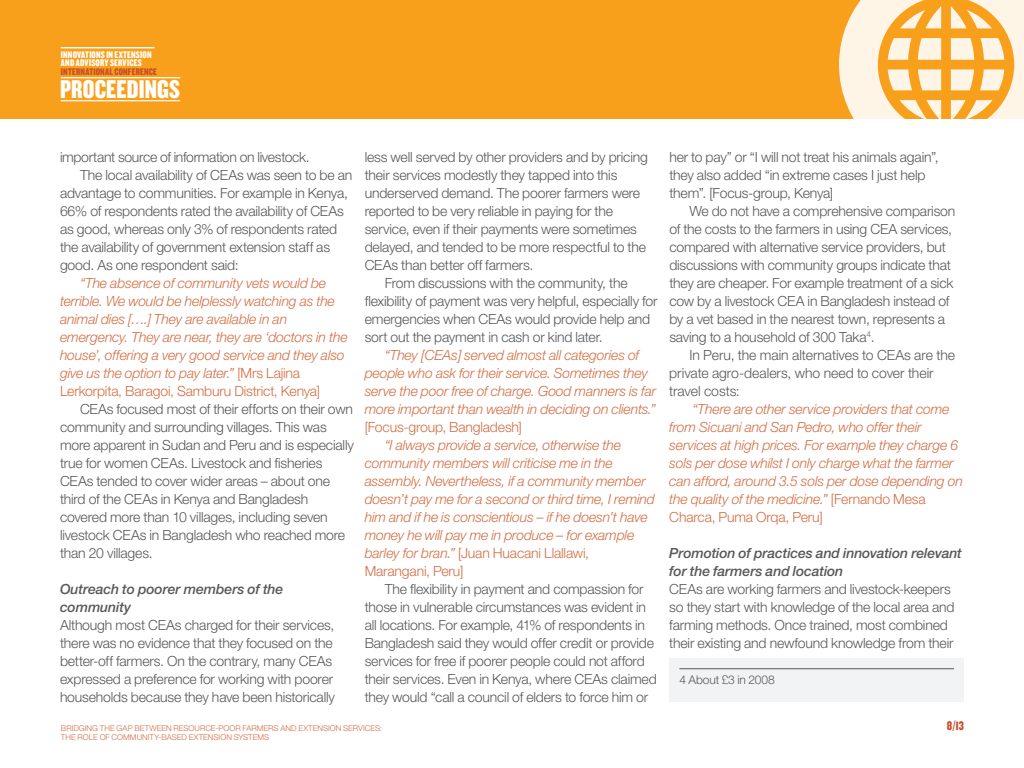
<style>
.page{position:relative;width:1024px;height:768px;background:#fff}
.page>*{position:absolute;margin:0;border:0;box-sizing:border-box;transform-origin:0 0}
.t1{font:26.7px "Knockout HTF69 Full Liteweight";letter-spacing:.005em;color:#fff}
.t2{font:300 14px/18px "Helvetica Neue";letter-spacing:-.01em;color:#57585a}
.t3{font:italic 300 14px/18px "Helvetica Neue";letter-spacing:-.015em;color:#d36e44}
.t4{font:italic 500 14px/18px "Helvetica Neue";letter-spacing:-.01em;color:#57585a}
.t5{font:300 14px "Helvetica Neue";letter-spacing:-.01em;color:#d36e44}
.t6{font:13px "Knockout HTF69 Full Liteweight";color:#c94d28}
.t7{font:300 12px "Helvetica Neue";letter-spacing:-.01em;color:#57585a}
.t8{font:10px/8.5px "Knockout HTF69 Full Liteweight";letter-spacing:.015em;color:#fff}
.t9{font:10px "Knockout HTF69 Full Liteweight";letter-spacing:.015em;color:#c94d28}
.t10{font:300 8px/9px "Helvetica Neue";color:#d36e44}
.s1{font-style:normal}
</style>
<div class="page">
<div style="left:0;top:0;width:1024px;height:119px;background:#f89f1c"></div>
<hr style="left:61px;top:77px;width:119px;height:1px;background:#fff">
<hr style="left:61px;top:100px;width:119px;height:1px;background:#fff">
<hr style="left:61px;top:47px;width:94px;height:1px;background:#fff">
<svg style="left:839px;top:0;width:185px;height:119px;fill:#fef5e7"></svg>
<svg style="left:951px;top:38px;width:23px;height:22px"></svg>
<svg style="left:951px;top:6px;width:41px;height:22px"></svg>
<svg style="left:951px;top:69px;width:23px;height:21px"></svg>
<svg style="left:951px;top:100px;width:42px;height:19px"></svg>
<div style="left:669px;top:658px;width:295px;height:44px;background:#f2f3f4"></div>
<hr style="left:679px;top:668px;width:275px;height:1px;background:#57585a">
<p class="t8" style="left:61px;top:50px;width:92px">INNOVATIONS IN EXTENSION<br>AND ADVISORY SERVICES</p>
<p class="t9" style="left:61px;top:66px;width:97px">INTERNATIONAL CONFERENCE</p>
<h1 class="t1" style="left:60px;top:75px;width:122px">PROCEEDINGS</h1>
<p class="t2" style="left:60px;top:148px;width:251px">important source of information on livestock.</p>
<p class="t2" style="left:80px;top:166px;width:274px">The local availability of CEAs was seen to be an</p>
<p class="t2" style="left:60px;top:184px;width:289px">advantage to communities. For example in Kenya,</p>
<p class="t2" style="left:60px;top:202px;width:285px">66% of respondents rated the availability of CEAs</p>
<p class="t2" style="left:60px;top:220px;width:279px">as good, whereas only 3% of respondents rated</p>
<p class="t2" style="left:60px;top:238px;width:272px">the availability of government extension staff as</p>
<p class="t2" style="left:60px;top:256px;width:180px">good. As one respondent said:</p>
<p class="t3" style="left:60px;top:274px;width:289px;text-indent:20px">“The absence of community vets would be terrible. We would be helplessly watching as the animal dies [….] They are available in an emergency. They are near, they are ‘doctors in the house’, offering a very good service and they also give us the option to pay later.” <span class="s1">[Mrs Lajina Lerkorpita, Baragoi, Samburu District, Kenya]</span></p>
<p class="t2" style="left:60px;top:400px;width:295px;text-indent:20px">CEAs focused most of their efforts on their own community and surrounding villages. This was more apparent in Sudan and Peru and is especially true for women CEAs. Livestock and fisheries CEAs tended to cover wider areas – about one third of the CEAs in Kenya and Bangladesh covered more than 10 villages, including seven livestock CEAs in Bangladesh who reached more than 20 villages.</p>
<p class="t4" style="left:60px;top:580px;width:225px">Outreach to poorer members of the community</p>
<p class="t2" style="left:60px;top:616px;width:277px">Although most CEAs charged for their services, there was no evidence that they focused on the better-off farmers. On the contrary, many CEAs expressed a preference for working with poorer households because they have been historically</p>
<p class="t2" style="left:365px;top:148px;width:285px">less well served by other providers and by pricing their services modestly they tapped into this underserved demand. The poorer farmers were reported to be very reliable in paying for the service, even if their payments were sometimes delayed, and tended to be more respectful to the CEAs than better off farmers.</p>
<p class="t2" style="left:365px;top:274px;width:294px;text-indent:20px">From discussions with the community, the flexibility of payment was very helpful, especially for emergencies when CEAs would provide help and sort out the payment in cash or kind later.</p>
<p class="t3" style="left:365px;top:346px;width:293px;text-indent:20px">“They [CEAs] served almost all categories of people who ask for their service. Sometimes they serve the poor free of charge. Good manners is far more important than wealth in deciding on clients.”</p>
<p class="t5" style="left:365px;top:419px;width:159px">[Focus-group, Bangladesh]</p>
<p class="t3" style="left:365px;top:436px;width:292px;text-indent:20px">“I always provide a service, otherwise the community members will criticise me in the assembly. Nevertheless, if a community member doesn’t pay me for a second or third time, I remind him and if he is conscientious – if he doesn’t have money he will pay me in produce – for example barley for bran.” <span class="s1">[Juan Huacani Llallawi, Marangani, Peru]</span></p>
<p class="t2" style="left:365px;top:580px;width:294px;text-indent:20px">The flexibility in payment and compassion for those in vulnerable circumstances was evident in all locations. For example, 41% of respondents in Bangladesh said they would offer credit or provide services for free if poorer people could not afford their services. Even in Kenya, where CEAs claimed they would “call a council of elders to force him or</p>
<p class="t2" style="left:669px;top:148px;width:271px">her to pay” or “I will not treat his animals again”, they also added “in extreme cases I just help them”. [Focus-group, Kenya]</p>
<p class="t2" style="left:669px;top:202px;width:288px;text-indent:20px">We do not have a comprehensive comparison of the costs to the farmers in using CEA services, compared with alternative service providers, but discussions with community groups indicate that they are cheaper. For example treatment of a sick cow by a livestock CEA in Bangladesh instead of by a vet based in the nearest town, represents a saving to a household of 300 Taka<sup>4</sup>.</p>
<p class="t2" style="left:669px;top:346px;width:287px;text-indent:20px">In Peru, the main alternatives to CEAs are the private agro-dealers, who need to cover their travel costs:</p>
<p class="t3" style="left:669px;top:400px;width:295px;text-indent:23px">“There are other service providers that come from Sicuani and San Pedro, who offer their services at high prices. For example they charge 6 sols per dose whilst I only charge what the farmer can afford, around 3.5 sols per dose depending on the quality of the medicine.” <span class="s1">[Fernando Mesa Charca, Puma Orqa, Peru]</span></p>
<p class="t4" style="left:669px;top:544px;width:294px">Promotion of practices and innovation relevant for the farmers and location</p>
<p class="t2" style="left:669px;top:580px;width:287px">CEAs are working farmers and livestock-keepers so they start with knowledge of the local area and farming methods. Once trained, most combined their existing and newfound knowledge from their</p>
<p class="t7" style="left:679px;top:672px;width:97px">4 About £3 in 2008</p>
<p class="t10" style="left:61px;top:723px;width:323px">BRIDGING THE GAP BETWEEN RESOURCE-POOR FARMERS AND EXTENSION SERVICES:<br>THE ROLE OF COMMUNITY-BASED EXTENSION SYSTEMS</p>
<p class="t6" style="left:947px;top:719px;width:19px">8/13</p>
</div>
